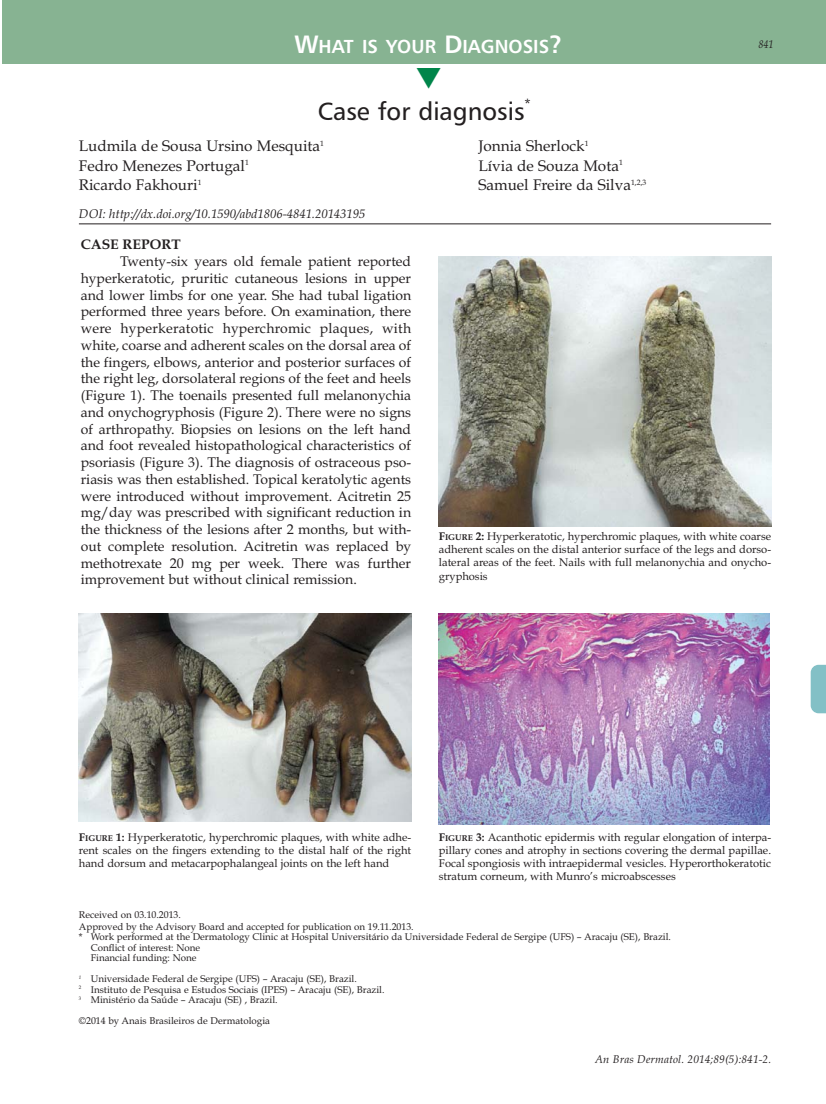
<style>
.page{position:relative;width:826px;height:1104px;background:#fff}
.page>*{position:absolute;margin:0;border:0;box-sizing:border-box;transform-origin:0 0}
.t1{font:25.05px "Humanist 777 BT Roman B";color:#231f20}
.t2{font:18.9px "Humanist 777 BT Bold B";color:#fff}
.t3{font:15.3px "Book Antiqua";color:#231f20}
.t4{font:13.95px/16.8px "Book Antiqua";color:#231f20;text-align:justify}
.t5{font:700 13.95px "Book Antiqua";color:#231f20}
.t6{font:italic 12.6px "Book Antiqua";color:#231f20}
.t7{font:12.6px "Humanist 777 BT Roman B";color:#231f20}
.t8{font:11.1px/13.2px "Book Antiqua";color:#231f20;text-align:justify}
.t9{font:italic 11.1px "Book Antiqua";letter-spacing:.015em;color:#231f20}
.t10{font:italic 11.1px "Book Antiqua";letter-spacing:.015em;color:#231f20;scale:.9 1}
.t11{font:9.75px/10.5px "Book Antiqua";color:#231f20}
.s1{font-size:25.05px}
.s2{font-weight:700}
.s3{font-weight:700;font-size:8.4px}
</style>
<div class="page">
<svg style="left:810px;top:664px;width:16px;height:49px"></svg>
<div style="left:2px;top:0;width:824px;height:63px;background:#87b392"></div>
<hr style="left:79px;top:223px;width:692px;height:1px;background:#231f20">
<img style="left:79px;top:613px;width:332px;height:208px">
<img style="left:439px;top:256px;width:332px;height:270px">
<img style="left:439px;top:613px;width:330px;height:211px">
<h2 class="t2" style="left:294px;top:39px;width:270px"><span class="s1">W</span>HAT IS YOUR <span class="s1">D</span>IAGNOSIS<span class="s1">?</span></h2>
<p class="t7" style="left:524px;top:98px;width:8px">*</p>
<h1 class="t1" style="left:318px;top:101px;width:208px">Case for diagnosis</h1>
<p class="t3" style="left:79px;top:140px;width:247px">Ludmila de Sousa Ursino Mesquita<sup>1</sup></p>
<p class="t3" style="left:478px;top:140px;width:112px">Jonnia Sherlock<sup>1</sup></p>
<p class="t3" style="left:79px;top:160px;width:172px">Fedro Menezes Portugal<sup>1</sup></p>
<p class="t3" style="left:478px;top:160px;width:146px">Lívia de Souza Mota<sup>1</sup></p>
<p class="t3" style="left:79px;top:179px;width:124px">Ricardo Fakhouri<sup>1</sup></p>
<p class="t3" style="left:478px;top:179px;width:169px">Samuel Freire da Silva<sup>1,2,3</sup></p>
<p class="t6" style="left:79px;top:209px;width:288px">DOI: http://dx.doi.org/10.1590/abd1806-4841.20143195</p>
<p class="t10" style="left:758px;top:40px;width:18px">841</p>
<p class="t5" style="left:81px;top:239px;width:101px">CASE REPORT</p>
<p class="t4" style="left:81px;top:254px;width:332px;text-indent:40px">Twenty-six years old female patient reported hyperkeratotic, pruritic cutaneous lesions in upper and lower limbs for one year. She had tubal ligation performed three years before. On examination, there were hyperkeratotic hyperchromic plaques, with white, coarse and adherent scales on the dorsal area of the fingers, elbows, anterior and posterior surfaces of the right leg, dorsolateral regions of the feet and heels (Figure 1). The toenails presented full melanonychia and onychogryphosis (Figure 2). There were no signs of arthropathy. Biopsies on lesions on the left hand and foot revealed histopathological characteristics of psoriasis (Figure 3). The diagnosis of ostraceous pso&shy;riasis was then established. Topical keratolytic agents were introduced without improvement. Acitretin 25 mg/day was prescribed with significant reduction in the thickness of the lesions after 2 months, but with&shy;out complete resolution. Acitretin was replaced by methotrexate 20 mg per week. There was further improvement but without clinical remission.</p>
<p class="t8" style="left:439px;top:530px;width:334px"><span class="s2">F</span><span class="s3">IGURE</span> <span class="s2">2:</span> Hyperkeratotic, hyperchromic plaques, with white coarse adherent scales on the distal anterior surface of the legs and dorso&shy;lateral areas of the feet. Nails with full melanonychia and onycho&shy;gryphosis</p>
<p class="t8" style="left:79px;top:831px;width:334px"><span class="s2">F</span><span class="s3">IGURE</span> <span class="s2">1:</span> Hyperkeratotic, hyperchromic plaques, with white adhe&shy;rent scales on the fingers extending to the distal half of the right hand dorsum and metacarpophalangeal joints on the left hand</p>
<p class="t8" style="left:439px;top:831px;width:334px"><span class="s2">F</span><span class="s3">IGURE</span> <span class="s2">3:</span> Acanthotic epidermis with regular elongation of interpa&shy;pillary cones and atrophy in sections covering the dermal papillae.<br>Focal spongiosis with intraepidermal vesicles. Hyperorthokeratotic stratum corneum, with Munro’s microabscesses</p>
<p class="t11" style="left:79px;top:909px;width:336px;line-height:11.7px">Received on 03.10.2013.<br>Approved by the Advisory Board and accepted for publication on 19.11.2013.</p>
<p class="t11" style="left:91px;top:932px;width:582px;text-indent:-12px">* Work performed at the Dermatology Clinic at Hospital Universitário da Universidade Federal de Sergipe (UFS) – Aracaju (SE), Brazil.<br>Conflict of interest: None<br>Financial funding: None</p>
<p class="t11" style="left:79px;top:974px;width:307px"><sup>1</sup> Universidade Federal de Sergipe (UFS) – Aracaju (SE), Brazil.<br><sup>2</sup> Instituto de Pesquisa e Estudos Sociais (IPES) – Aracaju (SE), Brazil.<br><sup>3</sup> Ministério da Saúde – Aracaju (SE) , Brazil.</p>
<p class="t11" style="left:79px;top:1016px;width:193px">©2014 by Anais Brasileiros de Dermatologia</p>
<p class="t9" style="left:595px;top:1054px;width:178px">An Bras Dermatol. 2014;89(5):841-2.</p>
</div>
